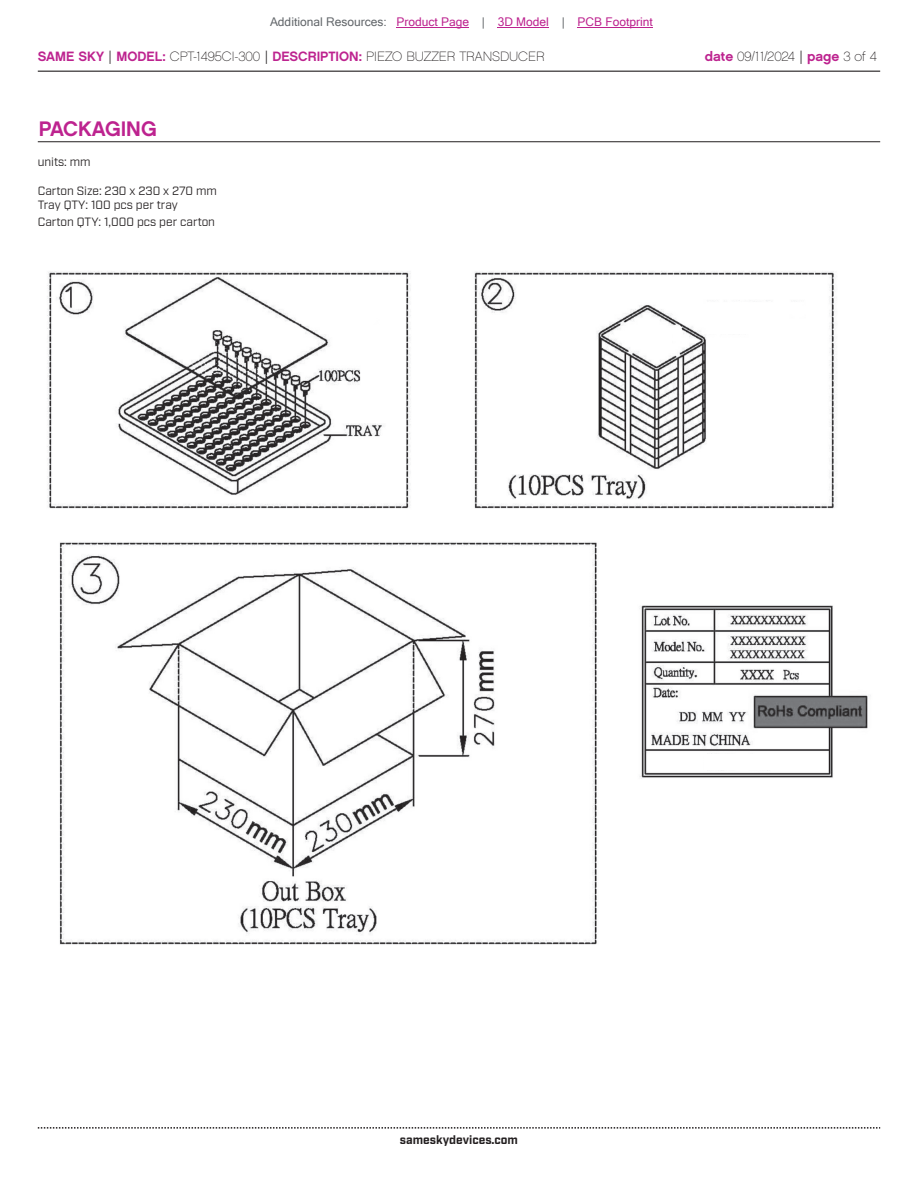
<style>
.page{position:relative;width:918px;height:1188px;background:#fff}
.page>*{position:absolute;margin:0;border:0;box-sizing:border-box;transform-origin:0 0}
.t1{font:21px "Chalet New York Nineteen Sixty";color:#bd238f}
.t2{font:13.5px "Chalet Paris Nineteen Sixty";color:#231f20}
.t3{font:12px/14.4px "Industry";color:#231f20}
.t4{font:12px "Microsoft Sans Serif";color:#bd238f}
.t5{font:700 12px "Industry";color:#231f20}
.s1{color:#63676b}
.s2{font-family:"Chalet New York Nineteen Sixty";color:#bd238f}
.s3{font-family:"Industry"}
</style>
<div class="page">
<hr style="left:38px;top:71px;width:842px;height:1px;background:#231f20">
<svg style="left:38px;top:1127px;width:842px;height:2px"></svg>
<hr style="left:38px;top:141px;width:842px;height:1px;background:#231f20">
<img style="left:47px;top:271px;width:821px;height:674px">
<div style="left:704px;top:754px;width:74px;height:15px;background:#fff"></div>
<hr style="left:397px;top:27px;width:72px;height:1px;background:#bd238f">
<hr style="left:498px;top:27px;width:51px;height:1px;background:#bd238f">
<hr style="left:578px;top:27px;width:75px;height:1px;background:#bd238f">
<p class="t4" style="left:270px;top:15px;width:384px"><span class="s1">Additional Resources:</span> Product Page <span class="s1">|</span> 3D Model <span class="s1">|</span> PCB Footprint</p>
<p class="t2" style="left:38px;top:48px;width:508px"><span class="s2">SAME SKY</span> <span class="s3">|</span> <span class="s2">MODEL:</span> CPT-1495CI-300 <span class="s3">|</span> <span class="s2">DESCRIPTION:</span> PIEZO BUZZER TRANSDUCER</p>
<p class="t2" style="left:705px;top:48px;width:174px"><span class="s2">date</span> 09/11/2024 <span class="s3">|</span> <span class="s2">page</span> 3 of 4</p>
<h1 class="t1" style="left:39px;top:115px;width:119px">PACKAGING</h1>
<p class="t3" style="left:38px;top:155px;width:54px">units: mm</p>
<p class="t3" style="left:38px;top:184px;width:181px">Carton Size: 230 x 230 x 270 mm<br>Tray QTY: 100 pcs per tray</p>
<p class="t3" style="left:38px;top:215px;width:179px">Carton QTY: 1,000 pcs per carton</p>
<p class="t5" style="left:400px;top:1132px;width:120px">sameskydevices.com</p>
</div>
